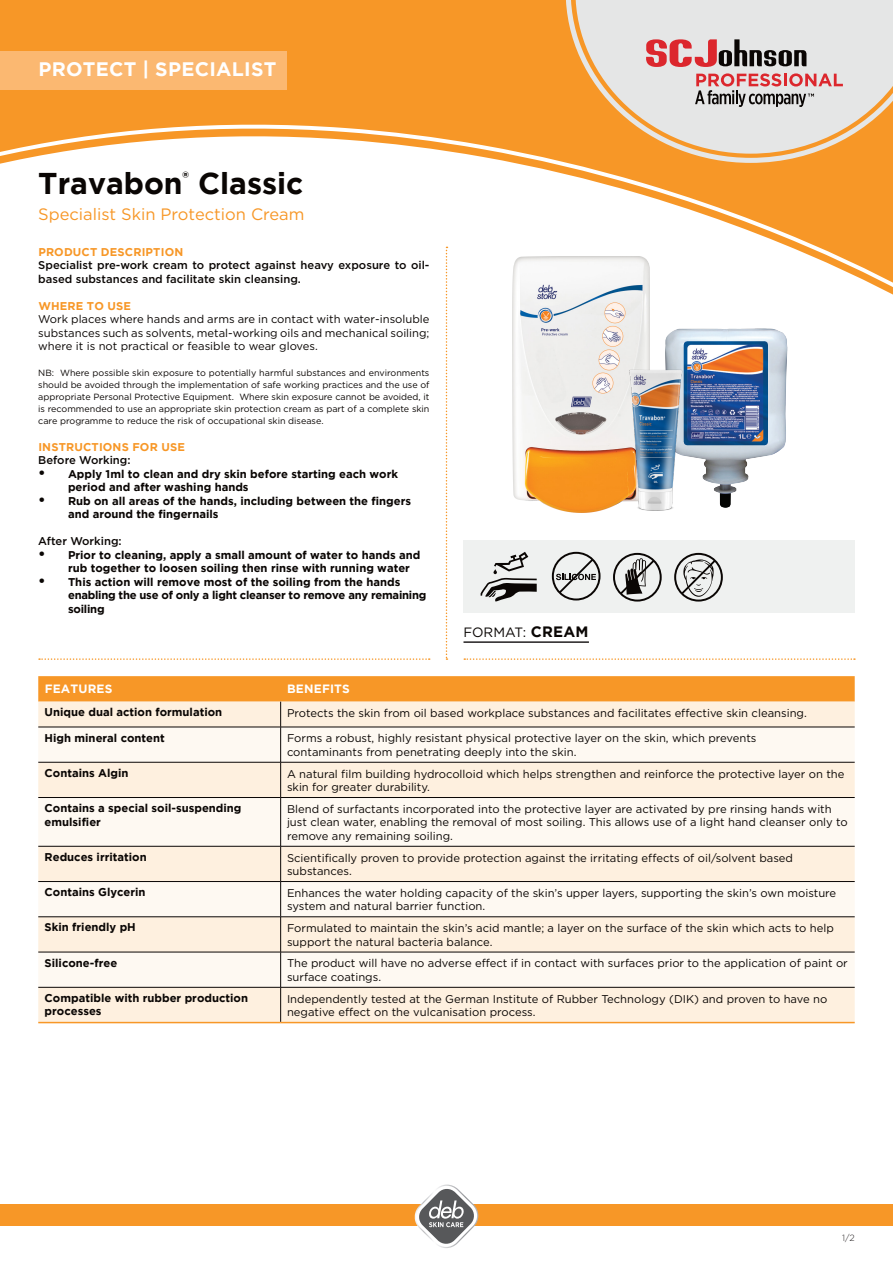
<style>
.page{position:relative;width:893px;height:1263px;background:#fff}
.page>*{position:absolute;margin:0;border:0;box-sizing:border-box;transform-origin:0 0}
.t1{font:700 30px "Gotham";color:#0a0604}
.t2{font:700 19.5px "Gotham";letter-spacing:.015em;color:#fff}
.t3{font:16.5px "Gotham";color:#f79727}
._08_Subline_Prokyon{font:13.5px "Gotham";color:#0a0604}
.t4{font:700 12px "Gotham";letter-spacing:.015em;color:#fff}
.t5{font:11.25px/13.5px "Gotham";color:#0a0604}
._08_Subline_Prokyon-2{font:700 11.25px/13.5px "Gotham";color:#0a0604}
.t6{font:500 11.25px/13.5px "Gotham";color:#0a0604}
._08_Subline_Prokyon-3{font:700 11.25px/13.5px "Gotham";letter-spacing:-.02em;color:#0a0604}
.t7{font:700 11.25px "Gotham";letter-spacing:.015em;color:#f79727}
.t8{font:9px/12px "Gotham";color:#0a0604;text-align:justify}
.t9{font:300 9px "Gotham";color:#231f20}
.s1{font-size:15px}
.s2{font-weight:700;font-size:15px}
</style>
<div class="page">
<svg style="left:0;top:0;width:566px;height:311px;background:#f79e35"></svg>
<svg style="left:0;top:119px;width:893px;height:184px"></svg>
<svg style="left:566px;top:0;width:327px;height:163px;background:#f4a345"></svg>
<svg style="left:575px;top:0;width:318px;height:154px;background:#e8d6c0"></svg>
<svg style="left:646px;top:39px;width:161px;height:28px;background:#b28687"></svg>
<svg style="left:695px;top:73px;width:148px;height:34px;background:#c7a6a7"></svg>
<div style="left:0;top:51px;width:287px;height:38px;background:#fbb871"></div>
<div style="left:463px;top:540px;width:392px;height:72px;background:#eff1f0"></div>
<div style="left:0;top:1204px;width:893px;height:22px;background:#f79727"></div>
<img style="left:415px;top:1184px;width:63px;height:64px">
<svg style="left:416px;top:1186px;width:61px;height:61px"></svg>
<svg style="left:446px;top:247px;width:1px;height:413px"></svg>
<img style="left:512px;top:257px;width:138px;height:255px">
<img style="left:665px;top:328px;width:123px;height:180px">
<img style="left:618px;top:360px;width:73px;height:152px">
<svg style="left:480px;top:552px;width:57px;height:50px"></svg>
<svg style="left:552px;top:552px;width:48px;height:48px"></svg>
<svg style="left:613px;top:553px;width:49px;height:48px"></svg>
<svg style="left:674px;top:553px;width:49px;height:48px"></svg>
<hr style="left:463px;top:641px;width:126px;height:2px;background:#231f20">
<svg style="left:39px;top:658px;width:391px;height:2px"></svg>
<svg style="left:464px;top:658px;width:391px;height:2px"></svg>
<div style="left:38px;top:988px;width:817px;height:34px;background:#fef0df"></div>
<svg style="left:38px;top:728px;width:817px;height:259px;fill:#fef9f2"></svg>
<hr style="left:281px;top:727px;width:574px;height:1px;background:#0a0604">
<hr style="left:38px;top:762px;width:243px;height:1px;background:#0a0604">
<hr style="left:281px;top:762px;width:574px;height:1px;background:#0a0604">
<hr style="left:38px;top:797px;width:243px;height:1px;background:#0a0604">
<hr style="left:281px;top:797px;width:574px;height:1px;background:#0a0604">
<hr style="left:38px;top:846px;width:243px;height:1px;background:#0a0604">
<hr style="left:281px;top:846px;width:574px;height:1px;background:#0a0604">
<hr style="left:38px;top:881px;width:243px;height:1px;background:#0a0604">
<hr style="left:281px;top:881px;width:574px;height:1px;background:#0a0604">
<hr style="left:38px;top:916px;width:243px;height:1px;background:#0a0604">
<hr style="left:281px;top:916px;width:574px;height:1px;background:#0a0604">
<hr style="left:38px;top:952px;width:243px;height:1px;background:#0a0604">
<hr style="left:281px;top:952px;width:574px;height:1px;background:#0a0604">
<hr style="left:38px;top:987px;width:243px;height:1px;background:#0a0604">
<hr style="left:281px;top:987px;width:574px;height:1px;background:#0a0604">
<hr style="left:38px;top:1022px;width:243px;height:1px;background:#f79727">
<hr style="left:281px;top:1022px;width:574px;height:1px;background:#f79727">
<hr style="left:38px;top:727px;width:243px;height:1px;background:#0a0604">
<svg style="left:38px;top:676px;width:817px;height:51px;background:#f7c181"></svg>
<hr style="left:280px;top:727px;width:1px;height:35px;background:#0a0604">
<hr style="left:280px;top:762px;width:1px;height:35px;background:#0a0604">
<hr style="left:280px;top:798px;width:1px;height:48px;background:#0a0604">
<hr style="left:280px;top:846px;width:1px;height:35px;background:#0a0604">
<hr style="left:280px;top:882px;width:1px;height:34px;background:#0a0604">
<hr style="left:280px;top:917px;width:1px;height:35px;background:#0a0604">
<hr style="left:280px;top:952px;width:1px;height:35px;background:#0a0604">
<hr style="left:280px;top:987px;width:1px;height:35px;background:#0a0604">
<p class="t2" style="left:38px;top:58px;width:239px">PROTECT | SPECIALIST</p>
<p class="t1" style="left:38px;top:166px;width:267px">Travabon<sup>®</sup> Classic</p>
<p class="t3" style="left:38px;top:203px;width:268px">Specialist Skin Protection Cream</p>
<p class="t7" style="left:38px;top:245px;width:146px">PRODUCT DESCRIPTION</p>
<p class="t6" style="left:38px;top:258px;width:393px">Specialist pre-work cream to protect against heavy exposure to oil&shy;based substances and facilitate skin cleansing.</p>
<p class="t7" style="left:38px;top:299px;width:94px">WHERE TO USE</p>
<p class="t5" style="left:38px;top:312px;width:393px;text-align:justify">Work places where hands and arms are in contact with water-insoluble substances such as solvents, metal-working oils and mechanical soiling; where it is not practical or feasible to wear gloves.</p>
<p class="t8" style="left:38px;top:366px;width:393px">NB: Where possible skin exposure to potentially harmful substances and environments should be avoided through the implementation of safe working practices and the use of appropriate Personal Protective Equipment. Where skin exposure cannot be avoided, it is recommended to use an appropriate skin protection cream as part of a complete skin care programme to reduce the risk of occupational skin disease.</p>
<p class="t7" style="left:38px;top:440px;width:148px">INSTRUCTIONS FOR USE</p>
<p class="t6" style="left:38px;top:453px;width:94px">Before Working:</p>
<p class="_08_Subline_Prokyon-2" style="left:68px;top:467px;width:332px;text-indent:-30px"><span class="s1">•</span> Apply 1ml to clean and dry skin before starting each work period and after washing hands</p>
<p class="_08_Subline_Prokyon-2" style="left:68px;top:494px;width:345px;text-indent:-30px"><span class="s1">•</span> Rub on all areas of the hands, including between the fingers and around the fingernails</p>
<p class="t6" style="left:38px;top:534px;width:85px">After Working:</p>
<p class="_08_Subline_Prokyon-2" style="left:68px;top:548px;width:354px;text-indent:-30px"><span class="s1">•</span> Prior to cleaning, apply a small amount of water to hands and rub together to loosen soiling then rinse with running water</p>
<p class="_08_Subline_Prokyon-3" style="left:68px;top:575px;width:360px;text-indent:-30px"><span class="s1">•</span> This action will remove most of the soiling from the hands enabling the use of only a light cleanser to remove any remaining soiling</p>
<p class="_08_Subline_Prokyon" style="left:463px;top:623px;width:127px">FORMAT: <span class="s2">CREAM</span></p>
<p class="t4" style="left:45px;top:682px;width:69px">FEATURES</p>
<p class="t4" style="left:287px;top:682px;width:64px">BENEFITS</p>
<p class="_08_Subline_Prokyon-2" style="left:45px;top:705px;width:179px">Unique dual action formulation</p>
<p class="t5" style="left:287px;top:706px;width:521px">Protects the skin from oil based workplace substances and facilitates effective skin cleansing.</p>
<p class="_08_Subline_Prokyon-2" style="left:45px;top:730px;width:122px">High mineral content</p>
<p class="t5" style="left:287px;top:731px;width:471px">Forms a robust, highly resistant physical protective layer on the skin, which prevents</p>
<p class="t5" style="left:287px;top:745px;width:291px">contaminants from penetrating deeply into the skin.</p>
<p class="_08_Subline_Prokyon-2" style="left:45px;top:766px;width:85px">Contains Algin</p>
<p class="t5" style="left:287px;top:767px;width:559px">A natural film building hydrocolloid which helps strengthen and reinforce the protective layer on the skin for greater durability.</p>
<p class="_08_Subline_Prokyon-2" style="left:45px;top:801px;width:198px">Contains a special soil-suspending</p>
<p class="_08_Subline_Prokyon-2" style="left:45px;top:814px;width:58px">emulsifier</p>
<p class="t5" style="left:287px;top:802px;width:562px">Blend of surfactants incorporated into the protective layer are activated by pre rinsing hands with just clean water, enabling the removal of most soiling. This allows use of a light hand cleanser only to remove any remaining soiling.</p>
<p class="_08_Subline_Prokyon-2" style="left:45px;top:850px;width:104px">Reduces irritation</p>
<p class="t5" style="left:287px;top:851px;width:508px">Scientifically proven to provide protection against the irritating effects of oil/solvent based</p>
<p class="t5" style="left:287px;top:864px;width:66px">substances.</p>
<p class="_08_Subline_Prokyon-2" style="left:45px;top:885px;width:102px">Contains Glycerin</p>
<p class="t5" style="left:287px;top:886px;width:551px">Enhances the water holding capacity of the skin’s upper layers, supporting the skin’s own moisture system and natural barrier function.</p>
<p class="_08_Subline_Prokyon-2" style="left:45px;top:920px;width:93px">Skin friendly pH</p>
<p class="t5" style="left:287px;top:921px;width:548px">Formulated to maintain the skin’s acid mantle; a layer on the surface of the skin which acts to help support the natural bacteria balance.</p>
<p class="_08_Subline_Prokyon-2" style="left:45px;top:956px;width:74px">Silicone-free</p>
<p class="t5" style="left:287px;top:956px;width:562px">The product will have no adverse effect if in contact with surfaces prior to the application of paint or surface coatings.</p>
<p class="_08_Subline_Prokyon-2" style="left:45px;top:991px;width:205px">Compatible with rubber production processes</p>
<p class="t5" style="left:287px;top:992px;width:542px">Independently tested at the German Institute of Rubber Technology (DIK) and proven to have no negative effect on the vulcanisation process.</p>
<p class="t9" style="left:842px;top:1232px;width:14px">1/2</p>
</div>
